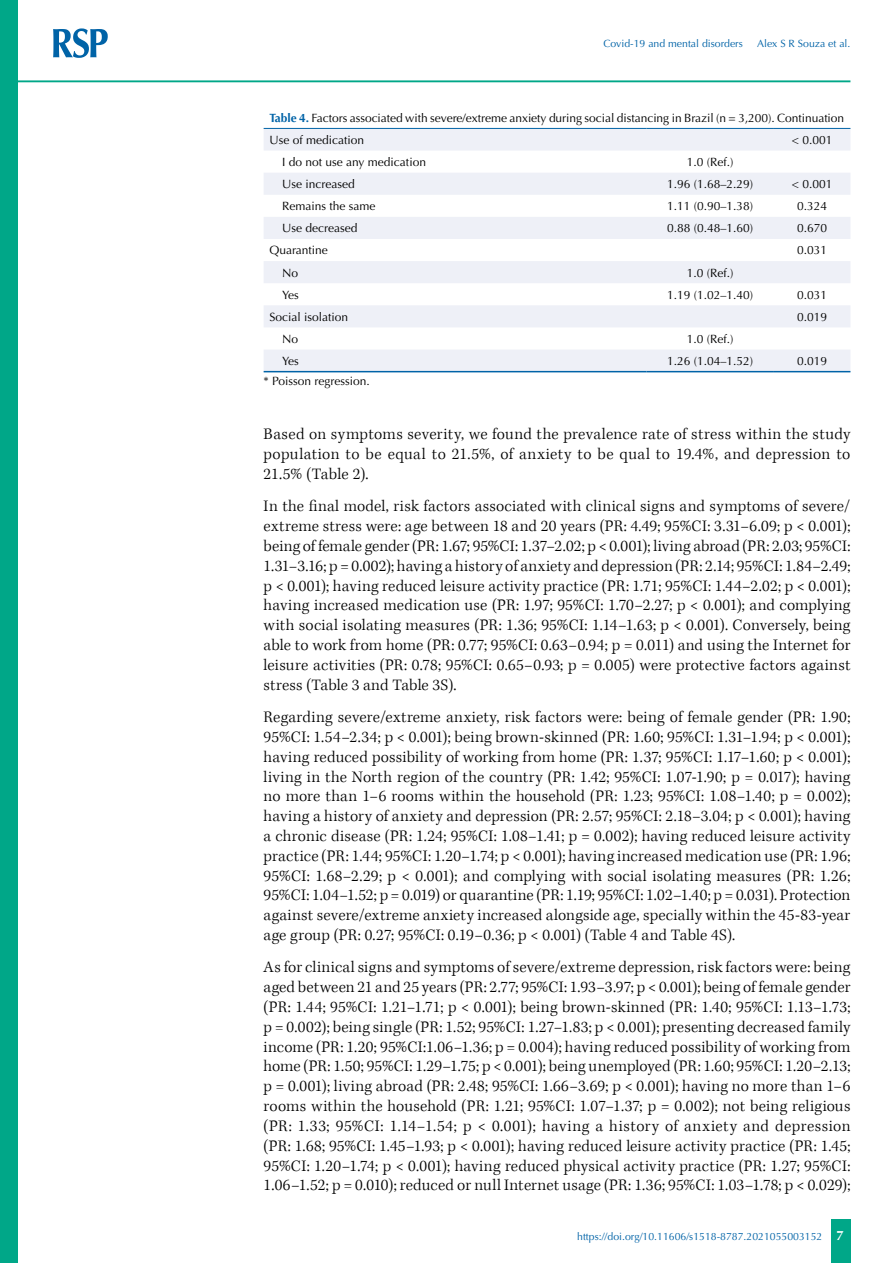
<style>
.page{position:relative;width:893px;height:1263px;background:#fff}
.page>*{position:absolute;margin:0;border:0;box-sizing:border-box;transform-origin:0 0}
.t1{font:300 16.5px/19.8px "Kepler Std";letter-spacing:.015em;color:#000;text-align:justify}
.t2{font:700 13.5px "Optima";color:#fff}
.t3{font:12px/22px "Optima";color:#000}
.t4{font:10.5px "Optima";color:#0063a7}
.s1{font-weight:700;color:#0063a7}
</style>
<div class="page">
<div style="left:831px;top:1220px;width:20px;height:43px;background:#00a788"></div>
<div style="left:0;top:0;width:18px;height:1263px;background:#00a788"></div>
<svg style="left:53px;top:28px;width:55px;height:30px"></svg>
<hr style="left:18px;top:80px;width:832px;height:2px;background:#00a788">
<svg style="left:264px;top:127px;width:586px;height:1px"></svg>
<svg style="left:264px;top:129px;width:586px;height:242px;fill:#eef0f7"></svg>
<hr style="left:264px;top:371px;width:382px;height:1px;background:#0063a7">
<hr style="left:646px;top:371px;width:128px;height:1px;background:#0063a7">
<hr style="left:774px;top:371px;width:76px;height:1px;background:#0063a7">
<hr style="left:264px;top:128px;width:382px;height:1px;background:#0063a7">
<hr style="left:646px;top:128px;width:128px;height:1px;background:#0063a7">
<hr style="left:774px;top:128px;width:76px;height:1px;background:#0063a7">
<p class="t4" style="left:603px;top:37px;width:141px">Covid-19 and mental disorders</p>
<p class="t4" style="left:757px;top:37px;width:95px">Alex S R Souza et al.</p>
<p class="t3" style="left:269px;top:107px;width:576px"><span class="s1">Table 4.</span> Factors associated with severe/extreme anxiety during social distancing in Brazil (n = 3,200). Continuation<br>Use of medication</p>
<p class="t3" style="left:792px;top:129px;width:42px">&lt; 0.001</p>
<p class="t3" style="left:282px;top:151px;width:145px">I do not use any medication</p>
<p class="t3" style="left:687px;top:151px;width:48px">1.0 (Ref.)</p>
<p class="t3" style="left:282px;top:173px;width:74px">Use increased</p>
<p class="t3" style="left:667px;top:173px;width:88px">1.96 (1.68–2.29)</p>
<p class="t3" style="left:792px;top:173px;width:42px">&lt; 0.001</p>
<p class="t3" style="left:282px;top:195px;width:95px">Remains the same</p>
<p class="t3" style="left:667px;top:195px;width:88px">1.11 (0.90–1.38)</p>
<p class="t3" style="left:797px;top:195px;width:32px">0.324</p>
<p class="t3" style="left:282px;top:217px;width:77px">Use decreased</p>
<p class="t3" style="left:667px;top:217px;width:88px">0.88 (0.48–1.60)</p>
<p class="t3" style="left:797px;top:217px;width:32px">0.670</p>
<p class="t3" style="left:269px;top:240px;width:60px">Quarantine</p>
<p class="t3" style="left:797px;top:240px;width:32px">0.031</p>
<p class="t3" style="left:282px;top:262px;width:18px">No</p>
<p class="t3" style="left:687px;top:262px;width:48px">1.0 (Ref.)</p>
<p class="t3" style="left:282px;top:284px;width:18px">Yes</p>
<p class="t3" style="left:667px;top:284px;width:88px">1.19 (1.02–1.40)</p>
<p class="t3" style="left:797px;top:284px;width:32px">0.031</p>
<p class="t3" style="left:269px;top:306px;width:80px">Social isolation</p>
<p class="t3" style="left:797px;top:306px;width:32px">0.019</p>
<p class="t3" style="left:282px;top:328px;width:18px">No</p>
<p class="t3" style="left:687px;top:328px;width:48px">1.0 (Ref.)</p>
<p class="t3" style="left:282px;top:350px;width:18px">Yes</p>
<p class="t3" style="left:667px;top:350px;width:88px">1.26 (1.04–1.52)</p>
<p class="t3" style="left:797px;top:350px;width:32px">0.019</p>
<p class="t3" style="left:264px;top:370px;width:108px">* Poisson regression.</p>
<p class="t1" style="left:264px;top:425px;width:588px">Based on symptoms severity, we found the prevalence rate of stress within the study population to be equal to 21.5%, of anxiety to be qual to 19.4%, and depression to 21.5% (Table 2).</p>
<p class="t1" style="left:264px;top:497px;width:588px">In the final model, risk factors associated with clinical signs and symptoms of severe/ extreme stress were: age between 18 and 20 years (PR: 4.49; 95%CI: 3.31–6.09; p &lt; 0.001); being of female gender (PR: 1.67; 95%CI: 1.37–2.02; p &lt; 0.001); living abroad (PR: 2.03; 95%CI:<br>1.31–3.16; p = 0.002); having a history of anxiety and depression (PR: 2.14; 95%CI: 1.84–2.49; p &lt; 0.001); having reduced leisure activity practice (PR: 1.71; 95%CI: 1.44–2.02; p &lt; 0.001); having increased medication use (PR: 1.97; 95%CI: 1.70–2.27; p &lt; 0.001); and complying with social isolating measures (PR: 1.36; 95%CI: 1.14–1.63; p &lt; 0.001). Conversely, being able to work from home (PR: 0.77; 95%CI: 0.63–0.94; p = 0.011) and using the Internet for leisure activities (PR: 0.78; 95%CI: 0.65–0.93; p = 0.005) were protective factors against stress (Table 3 and Table 3S).</p>
<p class="t1" style="left:264px;top:708px;width:588px">Regarding severe/extreme anxiety, risk factors were: being of female gender (PR: 1.90; 95%CI: 1.54–2.34; p &lt; 0.001); being brown-skinned (PR: 1.60; 95%CI: 1.31–1.94; p &lt; 0.001); having reduced possibility of working from home (PR: 1.37; 95%CI: 1.17–1.60; p &lt; 0.001); living in the North region of the country (PR: 1.42; 95%CI: 1.07-1.90; p = 0.017); having no more than 1–6 rooms within the household (PR: 1.23; 95%CI: 1.08–1.40; p = 0.002); having a history of anxiety and depression (PR: 2.57; 95%CI: 2.18–3.04; p &lt; 0.001); having a chronic disease (PR: 1.24; 95%CI: 1.08–1.41; p = 0.002); having reduced leisure activity practice (PR: 1.44; 95%CI: 1.20–1.74; p &lt; 0.001); having increased medication use (PR: 1.96; 95%CI: 1.68–2.29; p &lt; 0.001); and complying with social isolating measures (PR: 1.26; 95%CI: 1.04–1.52; p = 0.019) or quarantine (PR: 1.19; 95%CI: 1.02–1.40; p = 0.031). Protection against severe/extreme anxiety increased alongside age, specially within the 45-83-year age group (PR: 0.27; 95%CI: 0.19–0.36; p &lt; 0.001) (Table 4 and Table 4S).</p>
<p class="t1" style="left:264px;top:958px;width:588px">As for clinical signs and symptoms of severe/extreme depression, risk factors were: being aged between 21 and 25 years (PR: 2.77; 95%CI: 1.93–3.97; p &lt; 0.001); being of female gender (PR: 1.44; 95%CI: 1.21–1.71; p &lt; 0.001); being brown-skinned (PR: 1.40; 95%CI: 1.13–1.73; p = 0.002); being single (PR: 1.52; 95%CI: 1.27–1.83; p &lt; 0.001); presenting decreased family income (PR: 1.20; 95%CI:1.06–1.36; p = 0.004); having reduced possibility of working from home (PR: 1.50; 95%CI: 1.29–1.75; p &lt; 0.001); being unemployed (PR: 1.60; 95%CI: 1.20–2.13; p = 0.001); living abroad (PR: 2.48; 95%CI: 1.66–3.69; p &lt; 0.001); having no more than 1–6 rooms within the household (PR: 1.21; 95%CI: 1.07–1.37; p = 0.002); not being religious (PR: 1.33; 95%CI: 1.14–1.54; p &lt; 0.001); having a history of anxiety and depression (PR: 1.68; 95%CI: 1.45–1.93; p &lt; 0.001); having reduced leisure activity practice (PR: 1.45; 95%CI: 1.20–1.74; p &lt; 0.001); having reduced physical activity practice (PR: 1.27; 95%CI:<br>1.06–1.52; p = 0.010); reduced or null Internet usage (PR: 1.36; 95%CI: 1.03–1.78; p &lt; 0.029);</p>
<p class="t4" style="left:577px;top:1230px;width:247px">https://doi.org/10.11606/s1518-8787.2021055003152</p>
<p class="t2" style="left:836px;top:1227px;width:9px">7</p>
</div>
